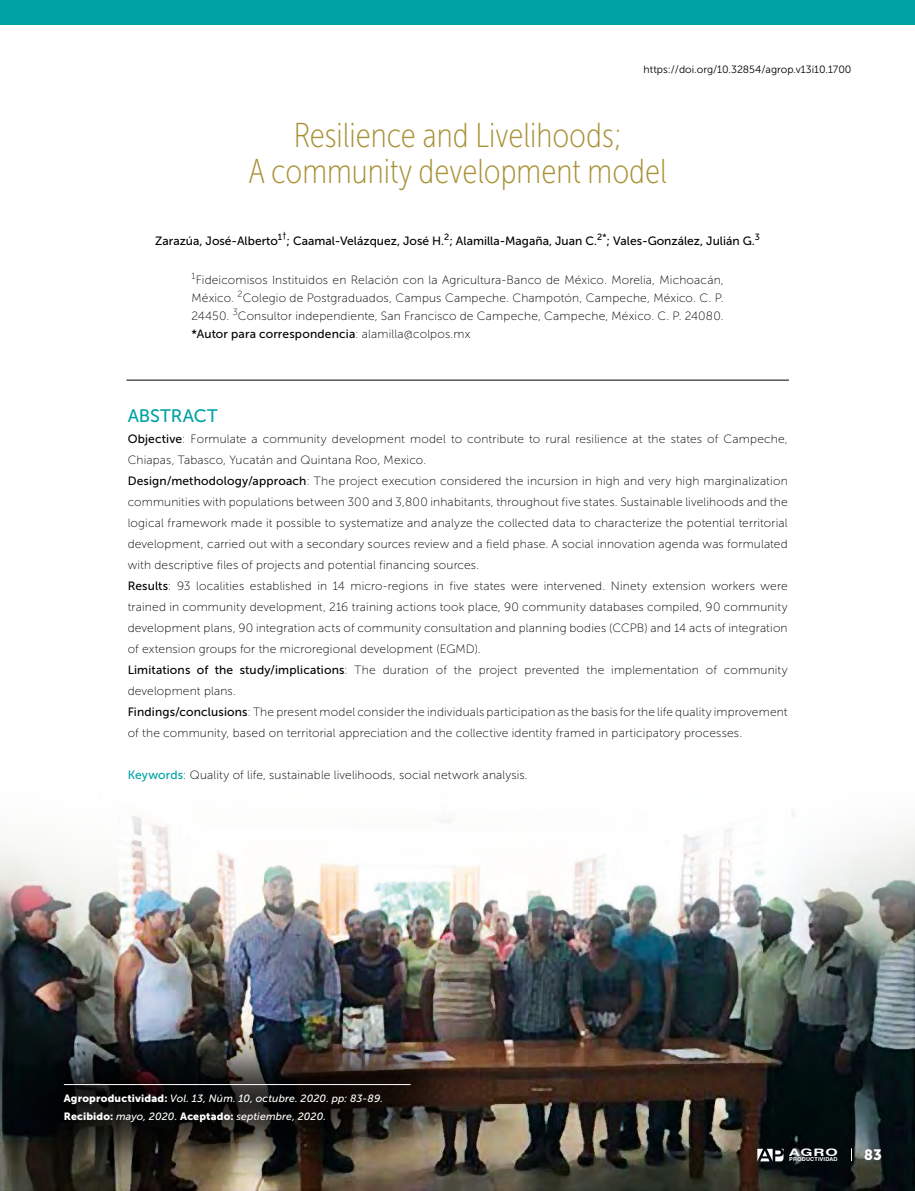
<style>
.page{position:relative;width:915px;height:1191px;background:#fff}
.page>*{position:absolute;margin:0;border:0;box-sizing:border-box;transform-origin:0 0}
.t1{font:34.5px/36px "Museo Sans Cond 100";color:#a89034;text-align:center}
.t2{font:18px "Museo Sans 500";letter-spacing:-.005em;color:#00a2a5}
.t3{font:15px "Museo Sans 900";color:#fff}
.t4{font:12px/21px "Museo Sans 100";letter-spacing:.015em;color:#000;text-align:center}
.t5{font:12px "Museo Sans 500";color:#000}
.t6{font:italic 10.5px/18px "Museo Sans 500";letter-spacing:.015em;color:#fff}
.t7{font:10.5px "Museo Sans 300";color:#000}
.t8{font:700 10.35px "Swiss 721 BT";color:#fff;scale:1.52 1}
.t9{font:9px "Museo Sans 100";color:#000}
.t10{font:700 5.4px "Swiss 721 BT";letter-spacing:.03em;color:#fff}
.s1{font-family:"Museo Sans 100"}
.s2{font-family:"Museo Sans 500"}
.s3{font-family:"Museo Sans 500";color:#00a2a5}
.s4{font-family:"Museo Sans 900";font-style:normal}
</style>
<div class="page">
<img style="left:0;top:809px;width:914px;height:382px">
<div style="left:0;top:0;width:914px;height:24px;background:#00a2a5"></div>
<div style="left:0;top:1016px;width:476px;height:172px;background:#000;opacity:.85"></div>
<hr style="left:64px;top:1084px;width:346px;height:1px;background:#fff">
<hr style="left:126px;top:380px;width:662px;height:1px;background:#000">
<svg style="left:756px;top:1148px;width:27px;height:13px"></svg>
<svg style="left:850px;top:1148px;width:1px;height:13px"></svg>
<p class="t7" style="left:643px;top:64px;width:209px">https://doi.org/10.32854/agrop.v13i10.1700</p>
<h1 class="t1" style="left:248px;top:117px;width:419px">Resilience and Livelihoods;<br>A community development model</h1>
<p class="t5" style="left:155px;top:234px;width:606px">Zarazúa, José-Alberto<sup>1</sup><sup>†</sup>; Caamal-Velázquez, José H.<sup>2</sup>; Alamilla-Magaña, Juan C.<sup>2*</sup>; Vales-González, Julián G.<sup>3</sup></p>
<p class="t9" style="left:191px;top:271px;width:5px">1</p>
<p class="t4" style="left:191px;top:271px;width:533px;line-height:18px">Fideicomisos Instituidos en Relación con la Agricultura-Banco de México. Morelia, Michoacán,<br>México. <sup>2</sup>Colegio de Postgraduados, Campus Campeche. Champotón, Campeche, México. C. P.<br>24450. <sup>3</sup>Consultor independiente, San Francisco de Campeche, Campeche, México. C. P. 24080.</p>
<p class="t5" style="left:191px;top:327px;width:280px">*Autor para correspondencia<span class="s1">: alamilla@colpos.mx</span></p>
<h2 class="t2" style="left:128px;top:406px;width:92px">ABSTRACT</h2>
<p class="t4" style="left:128px;top:429px;width:661px;text-align:left"><span class="s2">Objective</span>: Formulate a community development model to contribute to rural resilience at the states of Campeche, Chiapas, Tabasco, Yucatán and Quintana Roo, Mexico.<br><span class="s2">Design/methodology/approach</span>: The project execution considered the incursion in high and very high marginalization communities with populations between 300 and 3,800 inhabitants, throughout five states. Sustainable livelihoods and the logical framework made it possible to systematize and analyze the collected data to characterize the potential territorial development, carried out with a secondary sources review and a field phase. A social innovation agenda was formulated with descriptive files of projects and potential financing sources.<br><span class="s2">Results</span>: 93 localities established in 14 micro-regions in five states were intervened. Ninety extension workers were trained in community development, 216 training actions took place, 90 community databases compiled, 90 community development plans, 90 integration acts of community consultation and planning bodies (CCPB) and 14 acts of integration of extension groups for the microregional development (EGMD).<br><span class="s2">Limitations of the study/implications</span>: The duration of the project prevented the implementation of community development plans.<br><span class="s2">Findings/conclusions</span>: The present model consider the individuals participation as the basis for the life quality improvement of the community, based on territorial appreciation and the collective identity framed in participatory processes.</p>
<p class="t4" style="left:128px;top:765px;width:401px"><span class="s3">Keywords</span>: Quality of life, sustainable livelihoods, social network analysis.</p>
<p class="t6" style="left:64px;top:1089px;width:321px"><span class="s4">Agroproductividad:</span> Vol. 13, Núm. 10, octubre. 2020. pp: 83-89.<br><span class="s4">Recibido:</span> mayo, 2020. <span class="s4">Aceptado:</span> septiembre, 2020.</p>
<p class="t8" style="left:788px;top:1146px;width:34px">AGRO</p>
<p class="t10" style="left:788px;top:1156px;width:50px">PRODUCTIVIDAD</p>
<p class="t3" style="left:863px;top:1145px;width:20px">83</p>
</div>
